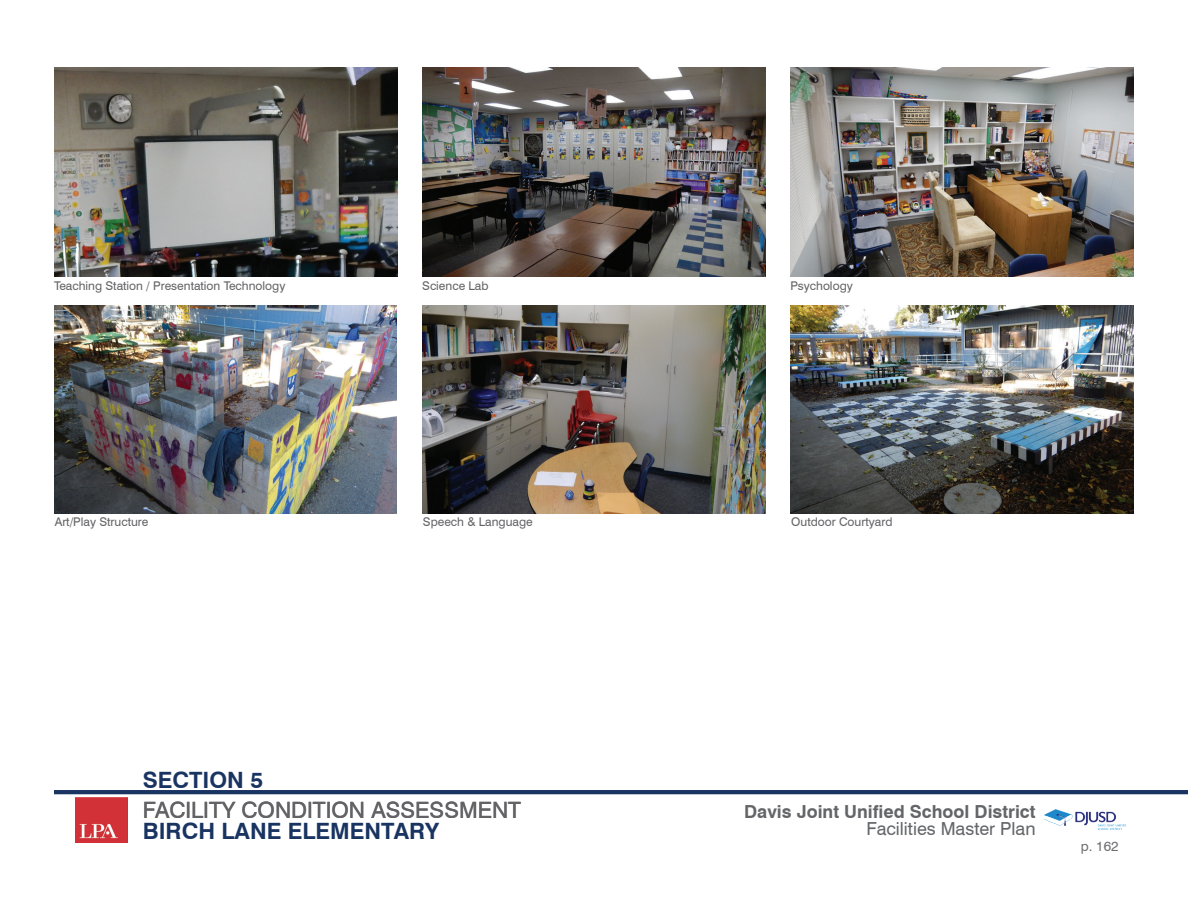
<style>
.page{position:relative;width:1188px;height:918px;background:#fff}
.page>*{position:absolute;margin:0;border:0;box-sizing:border-box;transform-origin:0 0}
.t1{font:700 22.5px "Swiss 721 BT";color:#1a3462}
.t2{font:22.5px "Swiss 721 BT";color:#636366}
.t3{font:700 18px "Swiss 721 BT";color:#636568}
.t4{font:18px "Swiss 721 BT";color:#636568}
.t5{font:13.5px "Swiss 721 BT";color:#6c6d70}
.t6{font:12px "Swiss 721 BT";color:#636366}
</style>
<div class="page">
<img style="left:54px;top:68px;width:343px;height:208px">
<img style="left:54px;top:305px;width:343px;height:209px">
<img style="left:791px;top:68px;width:343px;height:208px">
<img style="left:422px;top:305px;width:343px;height:209px">
<img style="left:422px;top:68px;width:344px;height:208px">
<img style="left:791px;top:305px;width:343px;height:209px">
<img style="left:1044px;top:809px;width:83px;height:21px">
<hr style="left:54px;top:790px;width:1134px;height:4px;background:#1a3462">
<img style="left:75px;top:798px;width:52px;height:44px">
<p class="t6" style="left:54px;top:279px;width:233px">Teaching Station / Presentation Technology</p>
<p class="t6" style="left:422px;top:279px;width:68px">Science Lab</p>
<p class="t6" style="left:791px;top:279px;width:64px">Psychology</p>
<p class="t6" style="left:55px;top:515px;width:95px">Art/Play Structure</p>
<p class="t6" style="left:423px;top:515px;width:111px">Speech &amp; Language</p>
<p class="t6" style="left:791px;top:515px;width:103px">Outdoor Courtyard</p>
<h1 class="t1" style="left:143px;top:767px;width:122px">SECTION 5</h1>
<h1 class="t2" style="left:143px;top:797px;width:380px">FACILITY CONDITION ASSESSMENT</h1>
<h1 class="t1" style="left:143px;top:817px;width:298px">BIRCH LANE ELEMENTARY</h1>
<h2 class="t3" style="left:744px;top:801px;width:293px">Davis Joint Unified School District</h2>
<h2 class="t4" style="left:867px;top:818px;width:171px">Facilities Master Plan</h2>
<p class="t5" style="left:1081px;top:837px;width:39px">p. 162</p>
</div>
